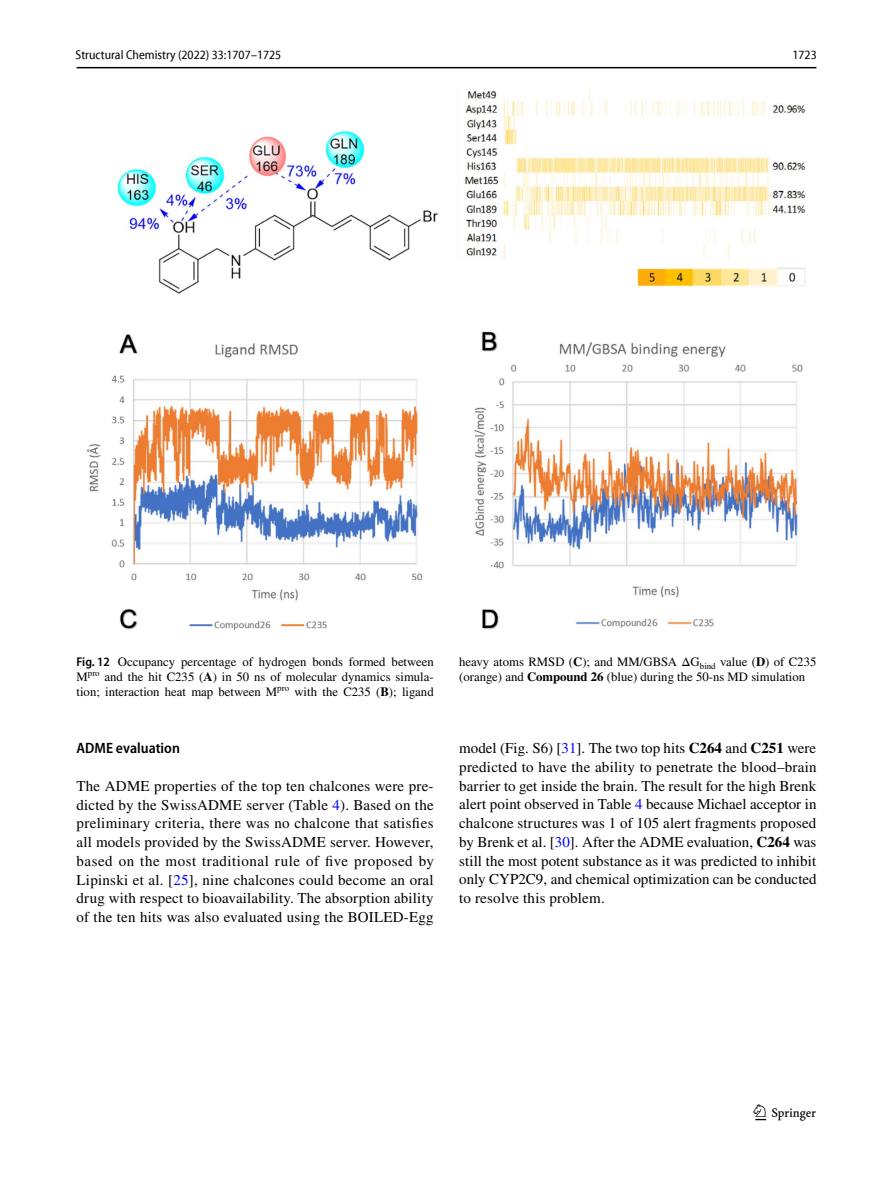
<style>
.page{position:relative;width:893px;height:1187px;background:#fff}
.page>*{position:absolute;margin:0;border:0;box-sizing:border-box;transform-origin:0 0}
.t1{font:22.5px "Springnew Regular 3";color:#000}
.t2{font:15px/18.8px "STIX";letter-spacing:.015em;color:#000;text-align:justify}
.t3{font:600 semi-condensed 15px "Myriad Pro";color:#000}
.t4{font:12.75px/15px "STIX";color:#000;text-align:justify}
.t5{font:semi-condensed 12.75px "Myriad Pro Unic";color:#000}
.s1{font-family:"Myriad Pro";font-weight:600;font-stretch:semi-condensed}
.s2{font-weight:700}
.s3{color:#00f}
</style>
<div class="page">
<hr style="left:77px;top:67px;width:739px;height:1px;background:#000">
<img style="left:87px;top:88px;width:719px;height:542px">
<p class="t5" style="left:76px;top:50px;width:207px">Structural Chemistry (2022) 33:1707–1725</p>
<p class="t5" style="left:792px;top:50px;width:26px">1723</p>
<p class="t4" style="left:77px;top:655px;width:359px"><span class="s1">Fig. 12</span> Occupancy percentage of hydrogen bonds formed between M<sup>pro</sup> and the hit C235 (<span class="s2">A</span>) in 50 ns of molecular dynamics simula&shy;tion; interaction heat map between M<sup>pro</sup> with the C235 (<span class="s2">B</span>); ligand</p>
<p class="t4" style="left:459px;top:655px;width:359px">heavy atoms RMSD (<span class="s2">C</span>); and MM/GBSA ΔG<sub>bind</sub> value (<span class="s2">D</span>) of C235 (orange) and <span class="s2">Compound 26</span> (blue) during the 50-ns MD simulation</p>
<p class="t3" style="left:77px;top:740px;width:105px">ADME evaluation</p>
<p class="t2" style="left:77px;top:777px;width:359px">The ADME properties of the top ten chalcones were pre&shy;dicted by the SwissADME server (Table <span class="s3">4</span>). Based on the preliminary criteria, there was no chalcone that satisfies all models provided by the SwissADME server. However, based on the most traditional rule of five proposed by Lipinski et al. [<span class="s3">25</span>], nine chalcones could become an oral drug with respect to bioavailability. The absorption ability of the ten hits was also evaluated using the BOILED-Egg</p>
<p class="t2" style="left:459px;top:739px;width:359px">model (Fig. S6) [<span class="s3">31</span>]. The two top hits <span class="s2">C264</span> and <span class="s2">C251</span> were predicted to have the ability to penetrate the blood–brain barrier to get inside the brain. The result for the high Brenk alert point observed in Table <span class="s3">4</span> because Michael acceptor in chalcone structures was 1 of 105 alert fragments proposed by Brenk et al. [<span class="s3">30</span>]. After the ADME evaluation, <span class="s2">C264</span> was still the most potent substance as it was predicted to inhibit only CYP2C9, and chemical optimization can be conducted to resolve this problem.</p>
<h1 class="t1" style="left:755px;top:1104px;width:62px">1 3</h1>
</div>
